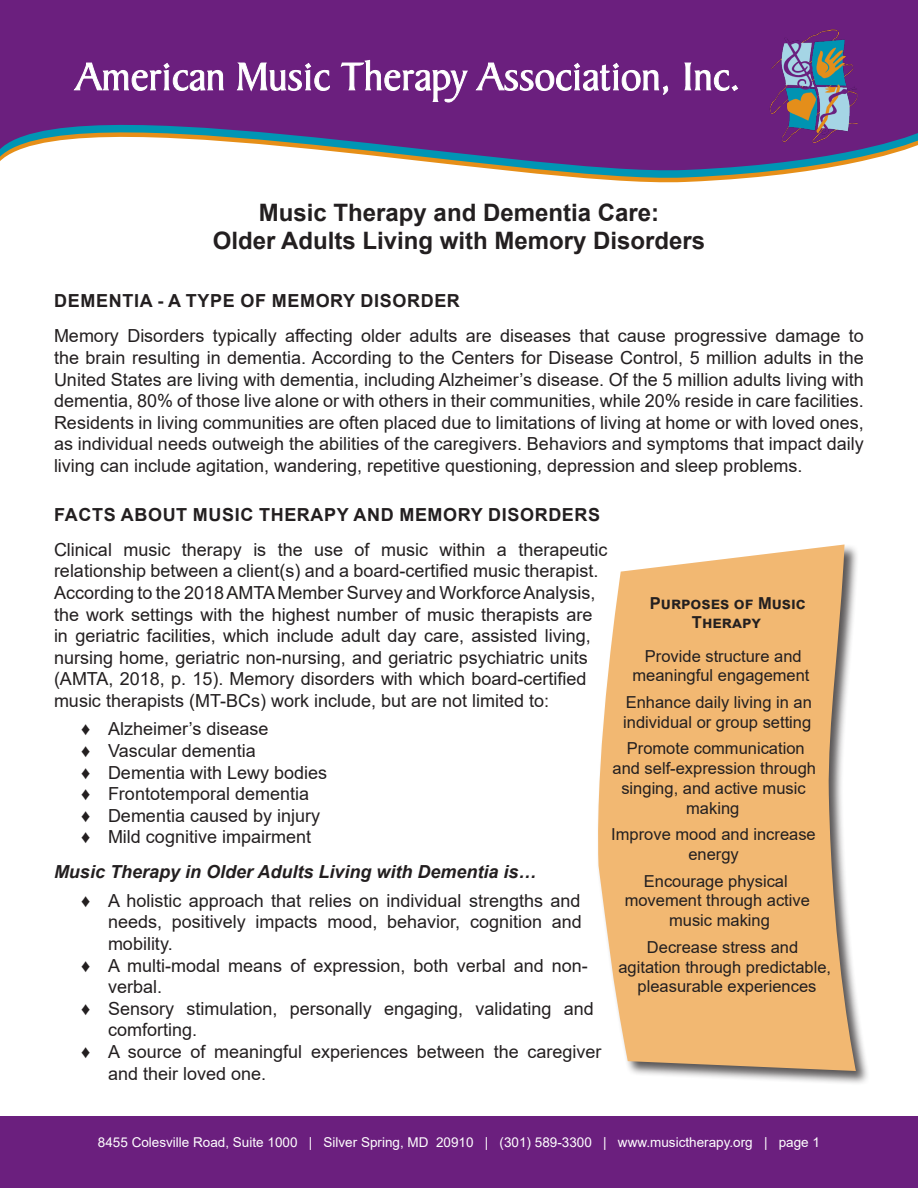
<style>
.page{position:relative;width:918px;height:1188px;background:#fff}
.page>*{position:absolute;margin:0;border:0;box-sizing:border-box;transform-origin:0 0}
.Fact_Sheet_Title{font:700 24px/28.8px "Arial";color:#231f20;text-align:center}
.Text{font:18px/21.6px "Arial";color:#231f20}
.Heading_1{font:700 18px "Arial";letter-spacing:.035em;color:#231f20}
.Heading_2{font:italic 700 18px "Arial";color:#231f20}
.Box_Text{font:16.5px/19.8px "Arial";color:#231f20;text-align:center}
.Box_Heading{font:700 16.5px/19.8px "Arial";color:#231f20;text-align:center}
.t1{font:13.5px "Arial";color:#fff}
</style>
<div class="page">
<div style="left:0;top:1116px;width:918px;height:72px;background:#6b1f7e"></div>
<svg style="left:0;top:0;width:918px;height:179px;background:#7d488f"></svg>
<img style="left:762px;top:17px;width:102px;height:126px">
<svg style="left:73px;top:62px;width:152px;height:29px"></svg>
<svg style="left:236px;top:62px;width:94px;height:30px"></svg>
<svg style="left:340px;top:60px;width:128px;height:43px"></svg>
<svg style="left:475px;top:62px;width:193px;height:44px"></svg>
<svg style="left:684px;top:62px;width:55px;height:30px"></svg>
<div style="left:597px;top:544px;width:273px;height:542px;background:#231f20;opacity:.75"></div>
<svg style="left:597px;top:545px;width:259px;height:526px;background:#eebd81"></svg>
<p class="Fact_Sheet_Title" style="left:213px;top:198px;width:494px">Music Therapy and Dementia Care:<br>Older Adults Living with Memory Disorders</p>
<p class="Heading_1" style="left:54px;top:288px;width:407px">DEMENTIA - A TYPE OF MEMORY DISORDER</p>
<p class="Text" style="left:54px;top:325px;width:811px;text-align:justify">Memory Disorders typically affecting older adults are diseases that cause progressive damage to the brain resulting in dementia. According to the Centers for Disease Control, 5 million adults in the United States are living with dementia, including Alzheimer’s disease. Of the 5 million adults living with dementia, 80% of those live alone or with others in their communities, while 20% reside in care facilities.<br>Residents in living communities are often placed due to limitations of living at home or with loved ones, as individual needs outweigh the abilities of the caregivers. Behaviors and symptoms that impact daily living can include agitation, wandering, repetitive questioning, depression and sleep problems.</p>
<p class="Heading_1" style="left:54px;top:502px;width:547px">FACTS ABOUT MUSIC THERAPY AND MEMORY DISORDERS</p>
<p class="Text" style="left:54px;top:539px;width:555px">Clinical music therapy is the use of music within a therapeutic relationship between a client(s) and a board-certified music therapist.<br>According to the 2018 AMTA Member Survey and Workforce Analysis, the work settings with the highest number of music therapists are in geriatric facilities, which include adult day care, assisted living, nursing home, geriatric non-nursing, and geriatric psychiatric units (AMTA, 2018, p. 15). Memory disorders with which board-certified music therapists (MT-BCs) work include, but are not limited to:</p>
<p class="Text" style="left:81px;top:718px;width:189px">♦ Alzheimer’s disease</p>
<p class="Text" style="left:81px;top:740px;width:176px">♦ Vascular dementia</p>
<p class="Text" style="left:81px;top:761px;width:248px">♦ Dementia with Lewy bodies</p>
<p class="Text" style="left:81px;top:783px;width:230px">♦ Frontotemporal dementia</p>
<p class="Text" style="left:81px;top:804px;width:241px">♦ Dementia caused by injury</p>
<p class="Text" style="left:81px;top:826px;width:232px">♦ Mild cognitive impairment</p>
<p class="Heading_2" style="left:54px;top:860px;width:484px">Music Therapy in Older Adults Living with Dementia is…</p>
<p class="Text" style="left:108px;top:890px;width:475px;text-align:justify;text-indent:-27px">♦ A holistic approach that relies on individual strengths and needs, positively impacts mood, behavior, cognition and mobility.</p>
<p class="Text" style="left:108px;top:954px;width:481px;text-indent:-27px">♦ A multi-modal means of expression, both verbal and non&shy;verbal.</p>
<p class="Text" style="left:108px;top:998px;width:487px;text-indent:-27px">♦ Sensory stimulation, personally engaging, validating and comforting.</p>
<p class="Text" style="left:108px;top:1041px;width:495px;text-indent:-27px">♦ A source of meaningful experiences between the caregiver and their loved one.</p>
<p class="Box_Heading" style="left:650px;top:593px;width:157px">Purposes of Music<br>Therapy</p>
<p class="Box_Text" style="left:633px;top:646px;width:179px">Provide structure and meaningful engagement</p>
<p class="Box_Text" style="left:623px;top:692px;width:190px;text-align:left">Enhance daily living in an individual or group setting</p>
<p class="Box_Text" style="left:613px;top:739px;width:205px">Promote communication and self-expression through singing, and active music making</p>
<p class="Box_Text" style="left:611px;top:825px;width:206px">Improve mood and increase energy</p>
<p class="Box_Text" style="left:625px;top:871px;width:187px">Encourage physical movement through active music making</p>
<p class="Box_Text" style="left:618px;top:937px;width:214px">Decrease stress and agitation through predictable, pleasurable experiences</p>
<p class="t1" style="left:98px;top:1133px;width:724px">8455 Colesville Road, Suite 1000 | Silver Spring, MD 20910 | (301) 589-3300 | www.musictherapy.org | page 1</p>
</div>
